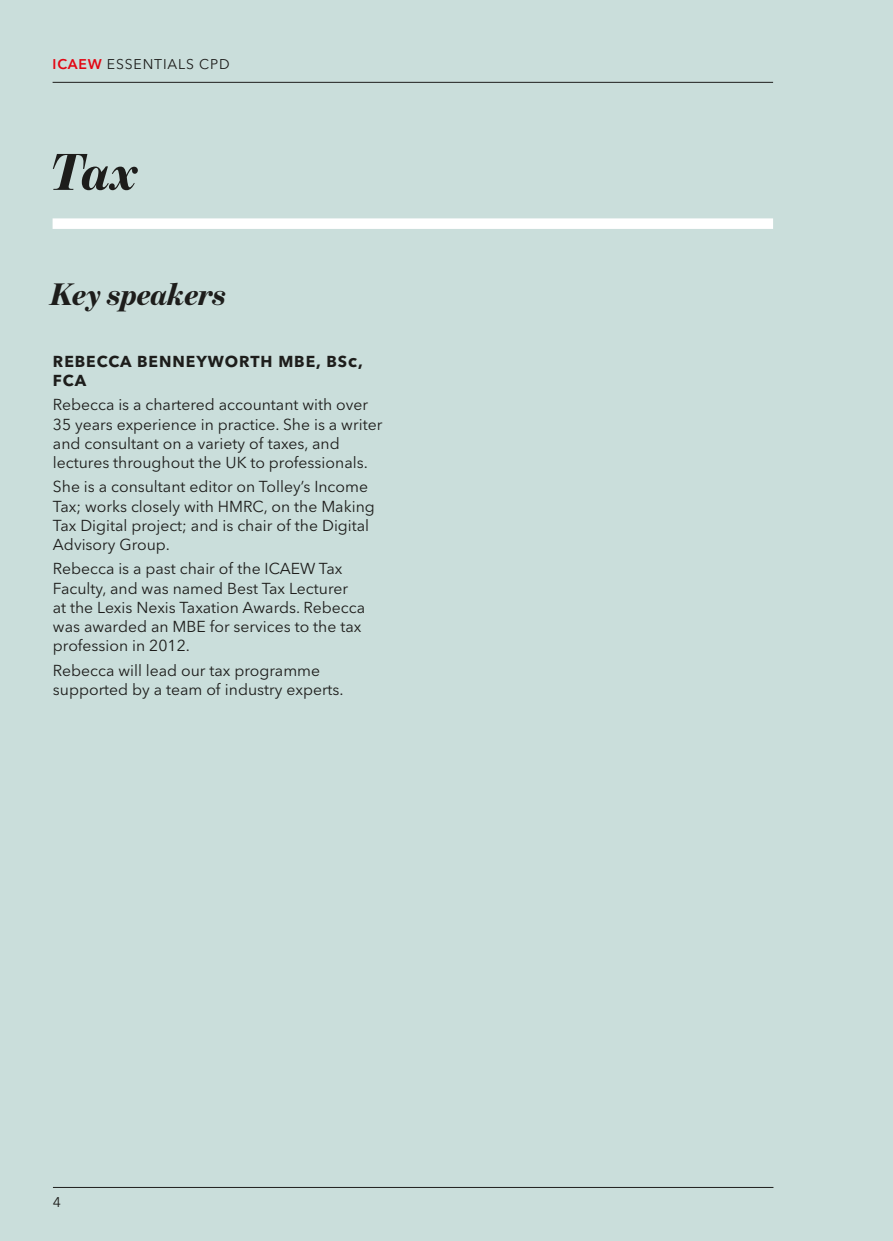
<style>
.page{position:relative;width:893px;height:1241px;background:#fff}
.page>*{position:absolute;margin:0;border:0;box-sizing:border-box;transform-origin:0 0}
.t1{font:italic 900 52.5px "Benton Mod Disp";color:#1d1d1b}
.t2{font:italic 900 31.5px "Benton Mod Disp";letter-spacing:-.01em;color:#1d1d1b}
.t3{font:15.75px/19.2px "Avenir Next LT Pro";color:#1d1d1b}
.t4{font:700 15.75px/19.2px "Avenir Next LT Pro";letter-spacing:.06em;color:#1d1d1b}
.t5{font:14px "Avenir Next LT Pro";letter-spacing:.06em;color:#1d1d1b}
.s1{font-weight:600;color:#e30613}
</style>
<div class="page">
<div style="left:0;top:0;width:893px;height:1240px;background:#cadedb"></div>
<div style="left:53px;top:218px;width:720px;height:11px;background:#fff"></div>
<hr style="left:53px;top:82px;width:720px;height:1px;background:#1d1d1b">
<hr style="left:53px;top:1186px;width:720px;height:1px;background:#1d1d1b">
<p class="t5" style="left:53px;top:56px;width:179px"><span class="s1">ICAEW</span> ESSENTIALS CPD</p>
<h1 class="t1" style="left:51px;top:142px;width:89px">Tax</h1>
<h2 class="t2" style="left:51px;top:276px;width:177px">Key speakers</h2>
<p class="t4" style="left:53px;top:351px;width:311px">REBECCA BENNEYWORTH MBE, BSc,<br>FCA</p>
<p class="t3" style="left:53px;top:395px;width:331px">Rebecca is a chartered accountant with over 35 years experience in practice. She is a writer and consultant on a variety of taxes, and lectures throughout the UK to professionals.</p>
<p class="t3" style="left:53px;top:477px;width:323px">She is a consultant editor on Tolley’s Income Tax; works closely with HMRC, on the Making Tax Digital project; and is chair of the Digital Advisory Group.</p>
<p class="t3" style="left:53px;top:559px;width:314px">Rebecca is a past chair of the ICAEW Tax Faculty, and was named Best Tax Lecturer at the Lexis Nexis Taxation Awards. Rebecca was awarded an MBE for services to the tax profession in 2012.</p>
<p class="t3" style="left:53px;top:660px;width:292px">Rebecca will lead our tax programme supported by a team of industry experts.</p>
<p class="t5" style="left:53px;top:1193px;width:10px">4</p>
</div>
